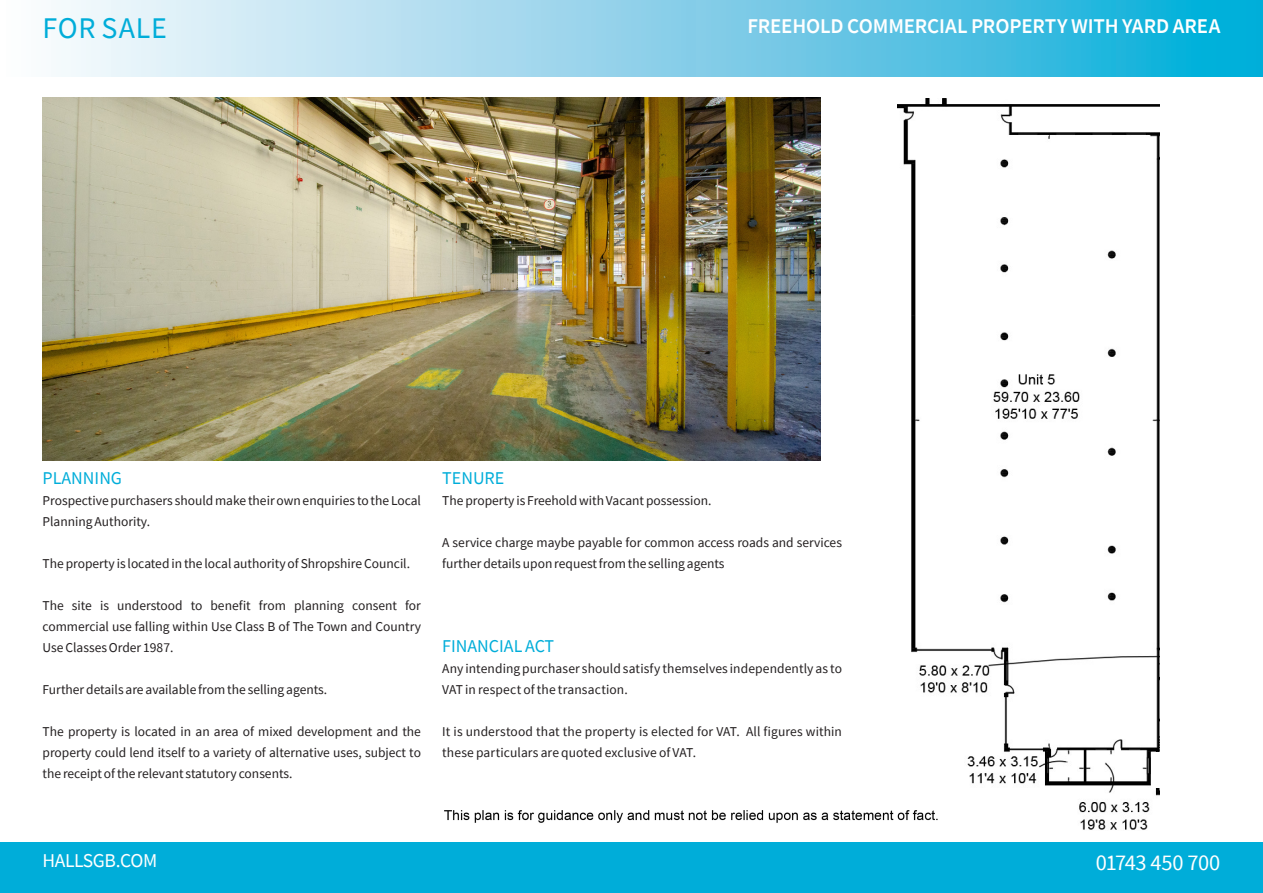
<style>
.page{position:relative;width:1263px;height:893px;background:#fff}
.page>*{position:absolute;margin:0;border:0;box-sizing:border-box;transform-origin:0 0}
.Halls_property_title{font:30px "Source Sans Pro";letter-spacing:.025em;color:#00add9}
.t1{font:22.35px "Source Sans Pro";letter-spacing:-.025em;color:#fff}
.Halls_main_body_bull{font:600 21px "Source Sans Pro";letter-spacing:-.005em;color:#fff}
.t2{font:19.5px "Source Sans Pro";letter-spacing:-.02em;color:#fff}
.Halls_body_text_head{font:18px "Source Sans Pro";color:#00add9}
.Halls_body_text1{font:13.5px/21px "Source Sans Pro";color:#231f20;text-align:justify}
.Halls_property_detai{font:13.5px/21px "Source Sans Pro";letter-spacing:.01em;color:#231f20}
.Halls_body_text_head-2{font:13.5px/21px "Source Sans Pro";color:#231f20}
</style>
<div class="page">
<div style="left:0;top:842px;width:1263px;height:51px;background:#00add9"></div>
<svg style="left:56px;top:0;width:1206px;height:77px;background:#83d0e9"></svg>
<img style="left:43px;top:98px;width:778px;height:362px">
<hr style="left:1262px;top:0;width:1px;height:77px;background:#00aed9">
<img style="left:897px;top:98px;width:263px;height:732px">
<img style="left:444px;top:794px;width:504px;height:35px">
<div style="left:1151px;top:753px;width:79px;height:35px;background:#fff"></div>
<p class="Halls_property_title" style="left:43px;top:9px;width:126px">FOR SALE</p>
<p class="Halls_main_body_bull" style="left:747px;top:13px;width:475px">FREEHOLD COMMERCIAL PROPERTY WITH YARD AREA</p>
<p class="Halls_body_text_head" style="left:43px;top:467px;width:81px">PLANNING</p>
<p class="Halls_body_text1" style="left:43px;top:490px;width:380px">Prospective purchasers should make their own enquiries to the Local<br>Planning Authority.</p>
<p class="Halls_body_text1" style="left:43px;top:553px;width:369px">The property is located in the local authority of Shropshire Council.</p>
<p class="Halls_body_text1" style="left:43px;top:595px;width:380px">The site is understood to benefit from planning consent for commercial use falling within Use Class B of The Town and Country Use Classes Order 1987.</p>
<p class="Halls_body_text1" style="left:43px;top:679px;width:286px">Further details are available from the selling agents.</p>
<p class="Halls_body_text1" style="left:43px;top:721px;width:380px">The property is located in an area of mixed development and the property could lend itself to a variety of alternative uses, subject to the receipt of the relevant statutory consents.</p>
<p class="Halls_body_text_head" style="left:442px;top:467px;width:64px">TENURE</p>
<p class="Halls_body_text_head-2" style="left:442px;top:490px;width:271px">The property is Freehold with Vacant possession.</p>
<p class="Halls_body_text_head-2" style="left:442px;top:532px;width:401px">A service charge maybe payable for common access roads and services further details upon request from the selling agents</p>
<p class="Halls_body_text_head" style="left:442px;top:635px;width:113px">FINANCIAL ACT</p>
<p class="Halls_property_detai" style="left:442px;top:658px;width:401px">Any intending purchaser should satisfy themselves independently as to<br>VAT in respect of the transaction.</p>
<p class="Halls_property_detai" style="left:442px;top:721px;width:401px">It is understood that the property is elected for VAT. All figures within these particulars are quoted exclusive of VAT.</p>
<h3 class="t2" style="left:43px;top:848px;width:116px">HALLSGB.COM</h3>
<h2 class="t1" style="left:1096px;top:848px;width:126px">01743 450 700</h2>
</div>
